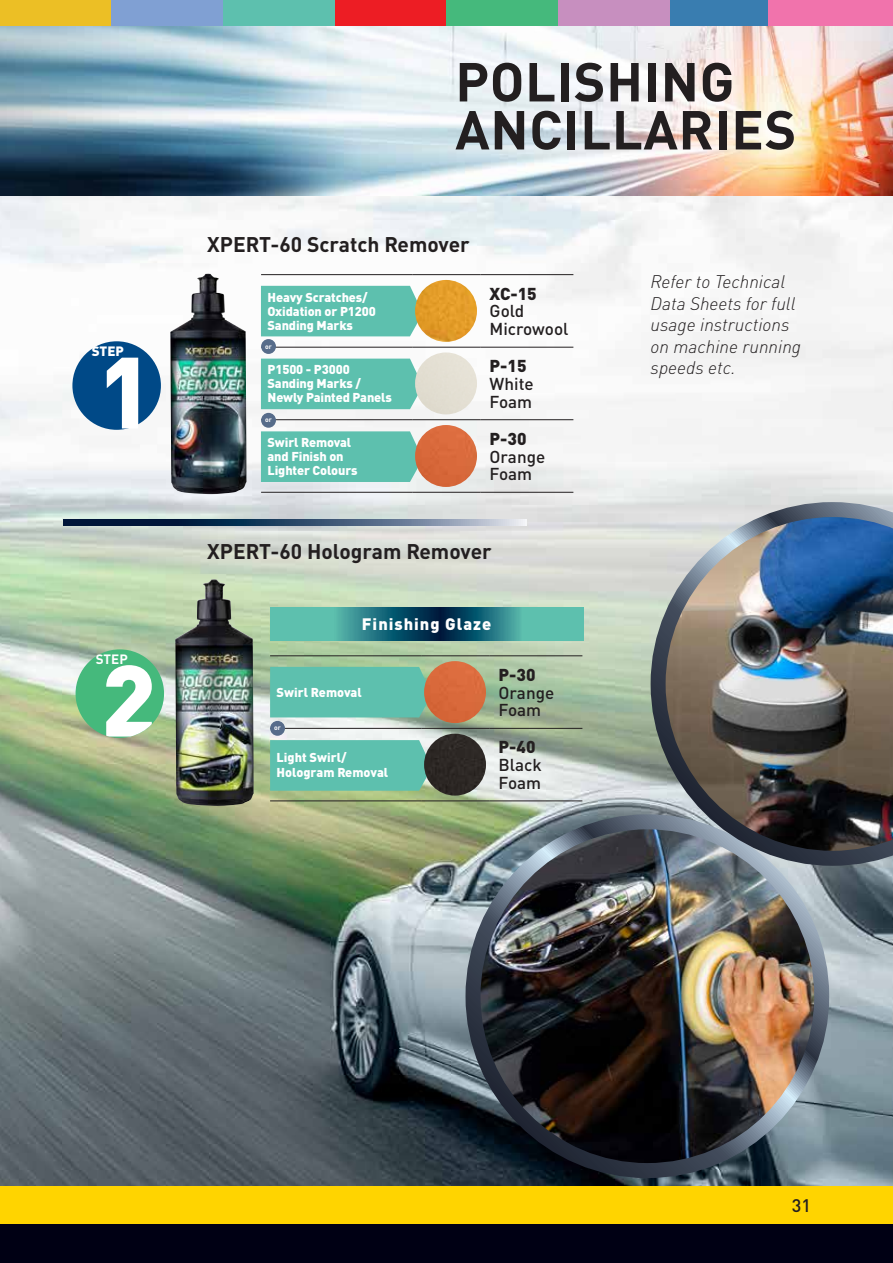
<style>
.page{position:relative;width:893px;height:1263px;background:#fff}
.page>*{position:absolute;margin:0;border:0;box-sizing:border-box;transform-origin:0 0}
.t1{font:900 99.45px "DIN Pro";color:#fff}
.t2{font:700 54px/48px "DIN Pro";letter-spacing:.01em;color:#231f20}
.t3{font:700 21px "DIN Pro";color:#231f20}
.t4{font:italic 300 18px/21.6px "DIN Pro";color:#231f20}
.t5{font:500 18px "DIN Pro";color:#231f20}
.t6{font:500 17.1px/17.7px "DIN Pro";color:#231f20}
.t7{font:900 17.1px "DIN Pro";color:#231f20}
.t8{font:900 16.35px "DIN Pro";letter-spacing:.06em;color:#fff}
.t9{font:900 13.35px "DIN Pro";color:#fff}
.t10{font:700 13.35px "DIN Pro";color:#fff}
.t11{font:900 12.75px/14px "DIN Pro";letter-spacing:-.01em;color:#fff}
.t12{font:700 6.75px "DIN Pro";color:#fff}
</style>
<div class="page">
<img style="left:0;top:196px;width:893px;height:990px">
<img style="left:0;top:26px;width:893px;height:170px">
<img style="left:473px;top:822px;width:349px;height:348px;border-radius:173px">
<div style="left:465px;top:814px;width:364px;height:364px;border:15px solid #fff;border-radius:50%"></div>
<img style="left:651px;top:502px;width:242px;height:364px">
<img style="left:170px;top:273px;width:77px;height:221px">
<div style="left:72px;top:341px;width:89px;height:89px;background:#004987;border-radius:50%"></div>
<div style="left:261px;top:286px;width:162px;height:50px;background:#5dc0ae"></div>
<div style="left:261px;top:359px;width:162px;height:50px;background:#5dc0ae"></div>
<div style="left:261px;top:431px;width:162px;height:51px;background:#5dc0ae"></div>
<hr style="left:261px;top:274px;width:151px;height:1px;background:#231f20">
<hr style="left:412px;top:274px;width:69px;height:1px;background:#231f20">
<hr style="left:481px;top:274px;width:92px;height:1px;background:#231f20">
<hr style="left:261px;top:347px;width:151px;height:1px;background:#231f20">
<hr style="left:412px;top:347px;width:69px;height:1px;background:#231f20">
<hr style="left:481px;top:347px;width:92px;height:1px;background:#231f20">
<hr style="left:261px;top:419px;width:151px;height:1px;background:#231f20">
<hr style="left:412px;top:419px;width:69px;height:1px;background:#231f20">
<hr style="left:481px;top:419px;width:92px;height:1px;background:#231f20">
<hr style="left:261px;top:492px;width:151px;height:1px;background:#231f20">
<hr style="left:412px;top:492px;width:69px;height:1px;background:#231f20">
<hr style="left:481px;top:492px;width:92px;height:1px;background:#231f20">
<img style="left:415px;top:280px;width:62px;height:62px;border-radius:31px">
<div style="left:415px;top:352px;width:62px;height:62px;background:#e3dfd3;border-radius:31px"></div>
<div style="left:415px;top:425px;width:62px;height:62px;background:#d9693b;border-radius:31px"></div>
<div style="left:261px;top:339px;width:15px;height:15px;background:#576c8a;border-radius:50%"></div>
<div style="left:261px;top:413px;width:15px;height:15px;background:#576c8a;border-radius:50%"></div>
<svg style="left:64px;top:519px;width:462px;height:7px;background:#405673"></svg>
<div style="left:270px;top:667px;width:162px;height:50px;background:#5dc0ae"></div>
<div style="left:270px;top:740px;width:162px;height:51px;background:#5dc0ae"></div>
<img style="left:175px;top:579px;width:79px;height:227px">
<svg style="left:270px;top:608px;width:313px;height:32px;background:#35888b"></svg>
<div style="left:76px;top:649px;width:88px;height:89px;background:#45b97c;border-radius:50%"></div>
<hr style="left:270px;top:655px;width:151px;height:1px;background:#231f20">
<hr style="left:421px;top:655px;width:69px;height:1px;background:#231f20">
<hr style="left:490px;top:655px;width:92px;height:1px;background:#231f20">
<hr style="left:270px;top:728px;width:151px;height:1px;background:#231f20">
<hr style="left:421px;top:728px;width:69px;height:1px;background:#231f20">
<hr style="left:490px;top:728px;width:92px;height:1px;background:#231f20">
<hr style="left:270px;top:800px;width:151px;height:1px;background:#231f20">
<hr style="left:421px;top:800px;width:69px;height:1px;background:#231f20">
<hr style="left:490px;top:800px;width:92px;height:1px;background:#231f20">
<div style="left:424px;top:661px;width:62px;height:62px;background:#d9693b;border-radius:31px"></div>
<div style="left:424px;top:734px;width:62px;height:62px;background:#2d2825;border-radius:31px"></div>
<div style="left:270px;top:721px;width:15px;height:15px;background:#576c8a;border-radius:50%"></div>
<svg style="left:106px;top:665px;width:46px;height:71px"></svg>
<div style="left:0;top:0;width:112px;height:26px;background:#ecbf25"></div>
<div style="left:335px;top:0;width:111px;height:26px;background:#ed1d24"></div>
<div style="left:446px;top:0;width:112px;height:26px;background:#45b97c"></div>
<div style="left:112px;top:0;width:111px;height:26px;background:#80a0d3"></div>
<div style="left:670px;top:0;width:111px;height:26px;background:#397db0"></div>
<div style="left:769px;top:0;width:124px;height:26px;background:#f173ac"></div>
<div style="left:558px;top:0;width:112px;height:26px;background:#c78fbf"></div>
<div style="left:223px;top:0;width:112px;height:26px;background:#5dc0ae"></div>
<div style="left:0;top:1186px;width:893px;height:39px;background:#ffd400"></div>
<div style="left:0;top:1225px;width:893px;height:38px;background:#000014"></div>
<p class="t9" style="left:92px;top:340px;width:34px">STEP</p>
<h1 class="t1" style="left:98px;top:307px;width:57px">1</h1>
<p class="t10" style="left:96px;top:648px;width:34px">STEP</p>
<h2 class="t2" style="left:455px;top:52px;width:343px">POLISHING<br>ANCILLARIES</h2>
<h3 class="t3" style="left:207px;top:227px;width:264px">XPERT-60 Scratch Remover</h3>
<p class="t11" style="left:268px;top:288px;width:110px">Heavy Scratches/<br>Oxidation or P1200<br>Sanding Marks</p>
<h3 class="t7" style="left:490px;top:279px;width:49px">XC-15</h3>
<h3 class="t6" style="left:490px;top:301px;width:80px">Gold<br>Microwool</h3>
<p class="t12" style="left:265px;top:340px;width:8px">or</p>
<p class="t11" style="left:268px;top:361px;width:126px">P1500 - P3000<br>Sanding Marks /<br>Newly Painted Panels</p>
<h3 class="t7" style="left:490px;top:351px;width:38px">P-15</h3>
<h3 class="t6" style="left:490px;top:373px;width:45px">White<br>Foam</h3>
<p class="t12" style="left:265px;top:414px;width:8px">or</p>
<p class="t11" style="left:268px;top:434px;width:92px">Swirl Removal and Finish on<br>Lighter Colours</p>
<h3 class="t7" style="left:490px;top:424px;width:38px">P-30</h3>
<h3 class="t6" style="left:490px;top:446px;width:57px">Orange<br>Foam</h3>
<h3 class="t3" style="left:207px;top:534px;width:286px">XPERT-60 Hologram Remover</h3>
<p class="t8" style="left:362px;top:610px;width:131px">Finishing Glaze</p>
<p class="t11" style="left:277px;top:684px;width:87px">Swirl Removal</p>
<p class="t12" style="left:274px;top:722px;width:8px">or</p>
<p class="t11" style="left:277px;top:749px;width:113px">Light Swirl/<br>Hologram Removal</p>
<h3 class="t7" style="left:499px;top:660px;width:38px">P-30</h3>
<h3 class="t6" style="left:499px;top:682px;width:57px">Orange<br>Foam</h3>
<h3 class="t7" style="left:499px;top:732px;width:38px">P-40</h3>
<h3 class="t6" style="left:499px;top:754px;width:45px">Black<br>Foam</h3>
<h3 class="t4" style="left:651px;top:269px;width:152px">Refer to Technical<br>Data Sheets for full usage instructions on machine running speeds etc.</h3>
<h3 class="t5" style="left:792px;top:1191px;width:21px">31</h3>
</div>
